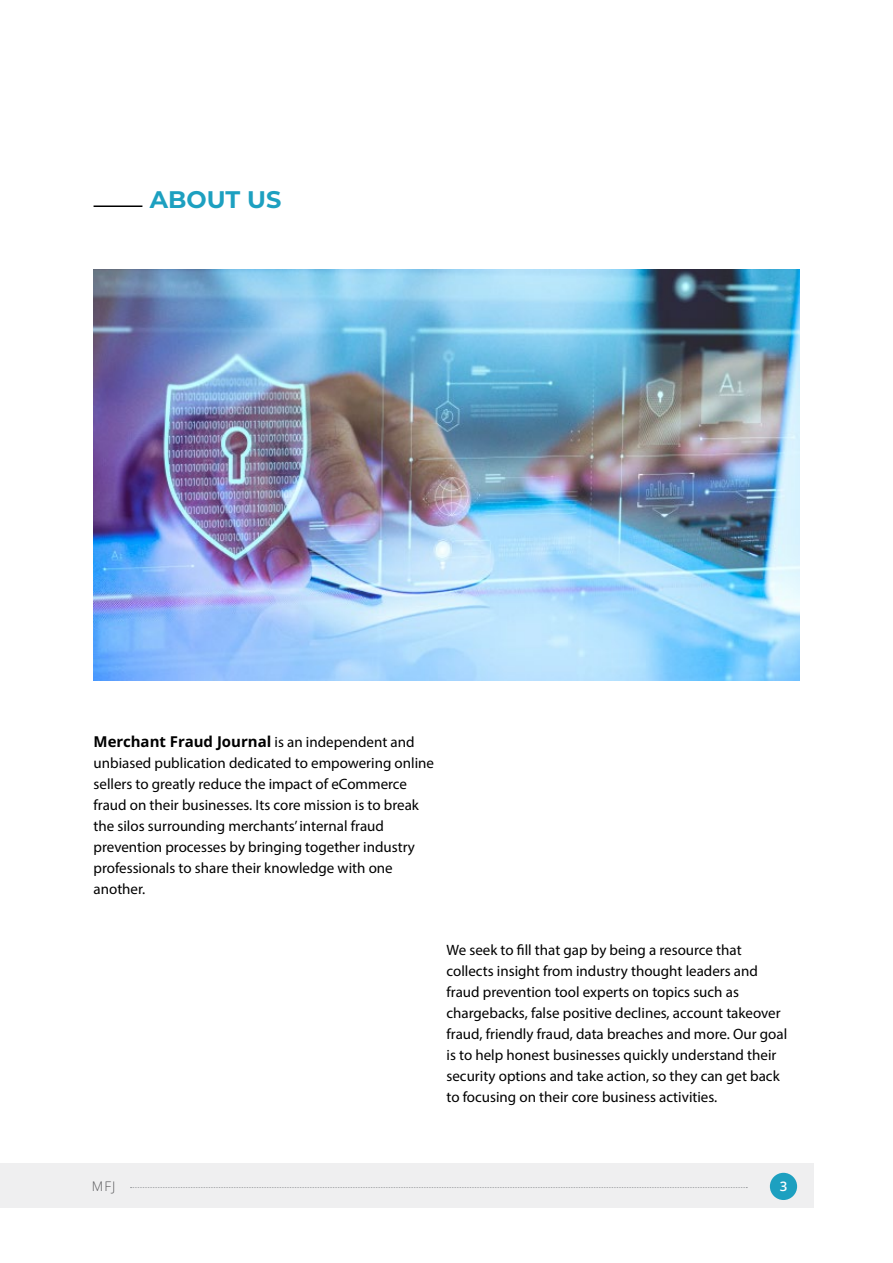
<style>
.page{position:relative;width:893px;height:1263px;background:#fff}
.page>*{position:absolute;margin:0;border:0;box-sizing:border-box;transform-origin:0 0}
.t1{font:700 24px "Montserrat";color:#1da0c0}
.t2{font:15px/21px "Myriad Pro";color:#000}
.t3{font:700 15px "Noto Sans";color:#000}
.t4{font:300 13.2px "Open Sans";color:#565659}
.t5{font:600 13.2px "Open Sans";color:#fff}
.s1{font-family:"Myriad Pro";font-weight:400}
</style>
<div class="page">
<hr style="left:94px;top:205px;width:48px;height:2px;background:#000">
<img style="left:94px;top:270px;width:705px;height:410px">
<div style="left:0;top:1163px;width:814px;height:45px;background:#efeff0"></div>
<div style="left:770px;top:1173px;width:27px;height:27px;background:#1da0c0;border-radius:50%"></div>
<svg style="left:130px;top:1187px;width:617px;height:1px"></svg>
<h1 class="t1" style="left:150px;top:182px;width:133px">ABOUT US</h1>
<p class="t3" style="left:94px;top:731px;width:322px">Merchant Fraud Journal <span class="s1">is an independent and</span></p>
<p class="t2" style="left:94px;top:752px;width:342px">unbiased publication dedicated to empowering online sellers to greatly reduce the impact of eCommerce fraud on their businesses. Its core mission is to break the silos surrounding merchants’ internal fraud prevention processes by bringing together industry professionals to share their knowledge with one another.</p>
<p class="t2" style="left:446px;top:939px;width:342px">We seek to fill that gap by being a resource that collects insight from industry thought leaders and fraud prevention tool experts on topics such as chargebacks, false positive declines, account takeover fraud, friendly fraud, data breaches and more. Our goal is to help honest businesses quickly understand their security options and take action, so they can get back to focusing on their core business activities.</p>
<p class="t4" style="left:92px;top:1177px;width:25px">MFJ</p>
<p class="t5" style="left:780px;top:1177px;width:9px">3</p>
</div>
